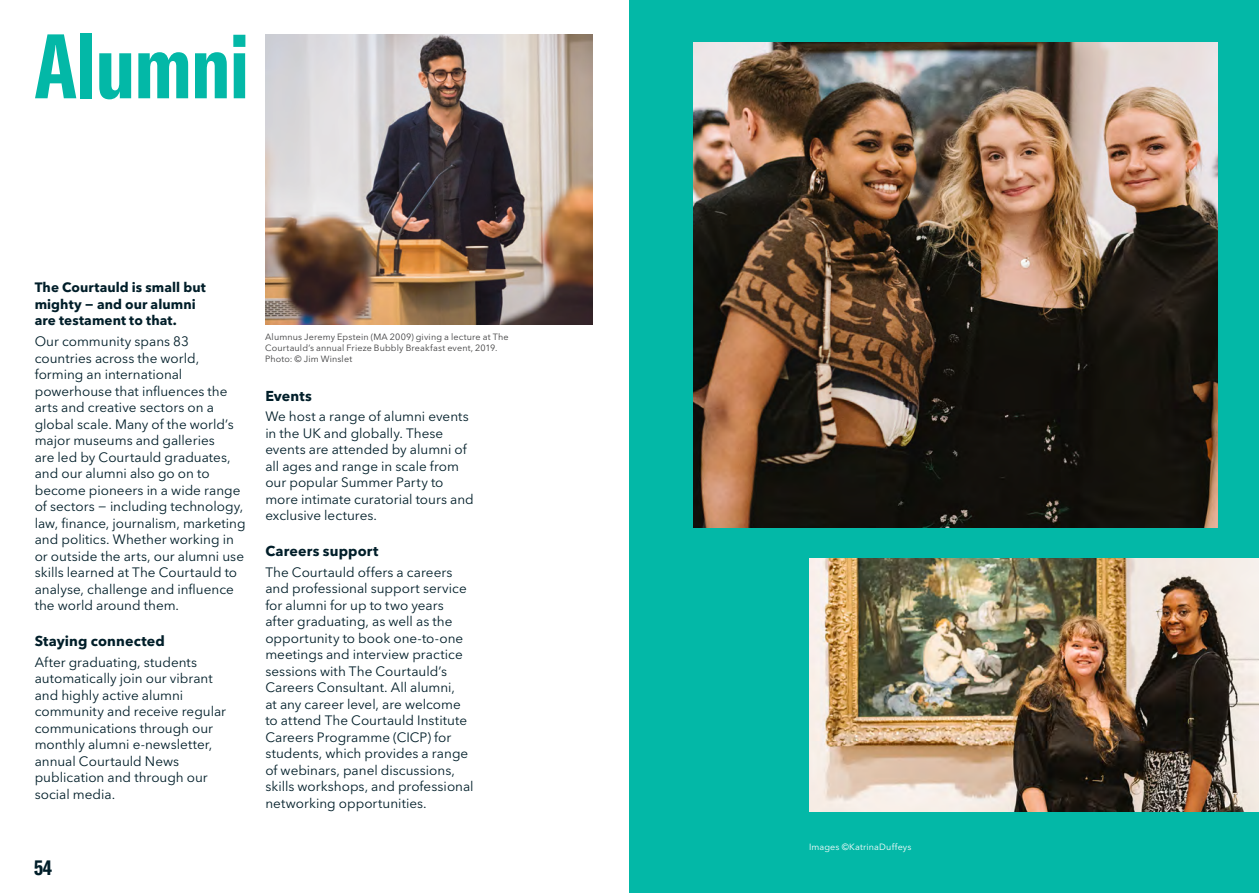
<style>
.page{position:relative;width:1259px;height:893px;background:#fff}
.page>*{position:absolute;margin:0;border:0;box-sizing:border-box;transform-origin:0 0}
.Headlines{font:700 extra-condensed 90px "GT America";letter-spacing:-.015em;color:#03b8a7}
.t1{font:700 extra-condensed 21px "GT America";color:#001e29}
.Sub-header{font:700 14.25px "Avenir Next LT Pro";letter-spacing:.01em;color:#001e29}
.Sub-header-2{font:13.5px/16.5px "Avenir Next LT Pro";color:#001e29}
.Sub-header-3{font:700 13.5px/16.5px "Avenir Next LT Pro";letter-spacing:.005em;color:#001e29}
.Captions{font:9px/11.2px "Avenir Next LT Pro";letter-spacing:.015em;color:#3e3e3f}
.Captions-2{font:9px "Avenir Next LT Pro";letter-spacing:.02em;color:#fff}
</style>
<div class="page">
<div style="left:629px;top:0;width:630px;height:893px;background:#03b8a7"></div>
<img style="left:809px;top:558px;width:450px;height:254px">
<img style="left:265px;top:34px;width:328px;height:290px">
<img style="left:693px;top:43px;width:524px;height:484px">
<p class="Headlines" style="left:34px;top:12px;width:217px">Alumni</p>
<p class="Sub-header-3" style="left:35px;top:279px;width:173px">The Courtauld is small but mighty − and our alumni are testament to that.</p>
<p class="Sub-header-2" style="left:35px;top:333px;width:212px">Our community spans 83 countries across the world, forming an international powerhouse that influences the arts and creative sectors on a global scale. Many of the world’s major museums and galleries<br>are led by Courtauld graduates, and our alumni also go on to become pioneers in a wide range of sectors − including technology, law, finance, journalism, marketing and politics. Whether working in or outside the arts, our alumni use skills learned at The Courtauld to analyse, challenge and influence the world around them.</p>
<p class="Sub-header" style="left:35px;top:632px;width:132px">Staying connected</p>
<p class="Sub-header-2" style="left:35px;top:654px;width:193px">After graduating, students automatically join our vibrant and highly active alumni community and receive regular communications through our monthly alumni e-newsletter, annual Courtauld News publication and through our social media.</p>
<h2 class="t1" style="left:34px;top:855px;width:20px">54</h2>
<p class="Captions" style="left:265px;top:331px;width:245px">Alumnus Jeremy Epstein (MA 2009) giving a lecture at The<br>Courtauld’s annual Frieze Bubbly Breakfast event, 2019.<br>Photo: © Jim Winslet</p>
<p class="Sub-header" style="left:265px;top:387px;width:48px">Events</p>
<p class="Sub-header-2" style="left:265px;top:408px;width:210px">We host a range of alumni events in the UK and globally. These events are attended by alumni of all ages and range in scale from our popular Summer Party to more intimate curatorial tours and exclusive lectures.</p>
<p class="Sub-header" style="left:265px;top:542px;width:114px">Careers support</p>
<p class="Sub-header-2" style="left:265px;top:564px;width:210px">The Courtauld offers a careers and professional support service for alumni for up to two years after graduating, as well as the opportunity to book one-to-one meetings and interview practice sessions with The Courtauld’s<br>Careers Consultant. All alumni,<br>at any career level, are welcome to attend The Courtauld Institute<br>Careers Programme (CICP) for students, which provides a range of webinars, panel discussions, skills workshops, and professional networking opportunities.</p>
<p class="Captions-2" style="left:809px;top:842px;width:104px">Images ©KatrinaDuffeys</p>
</div>
